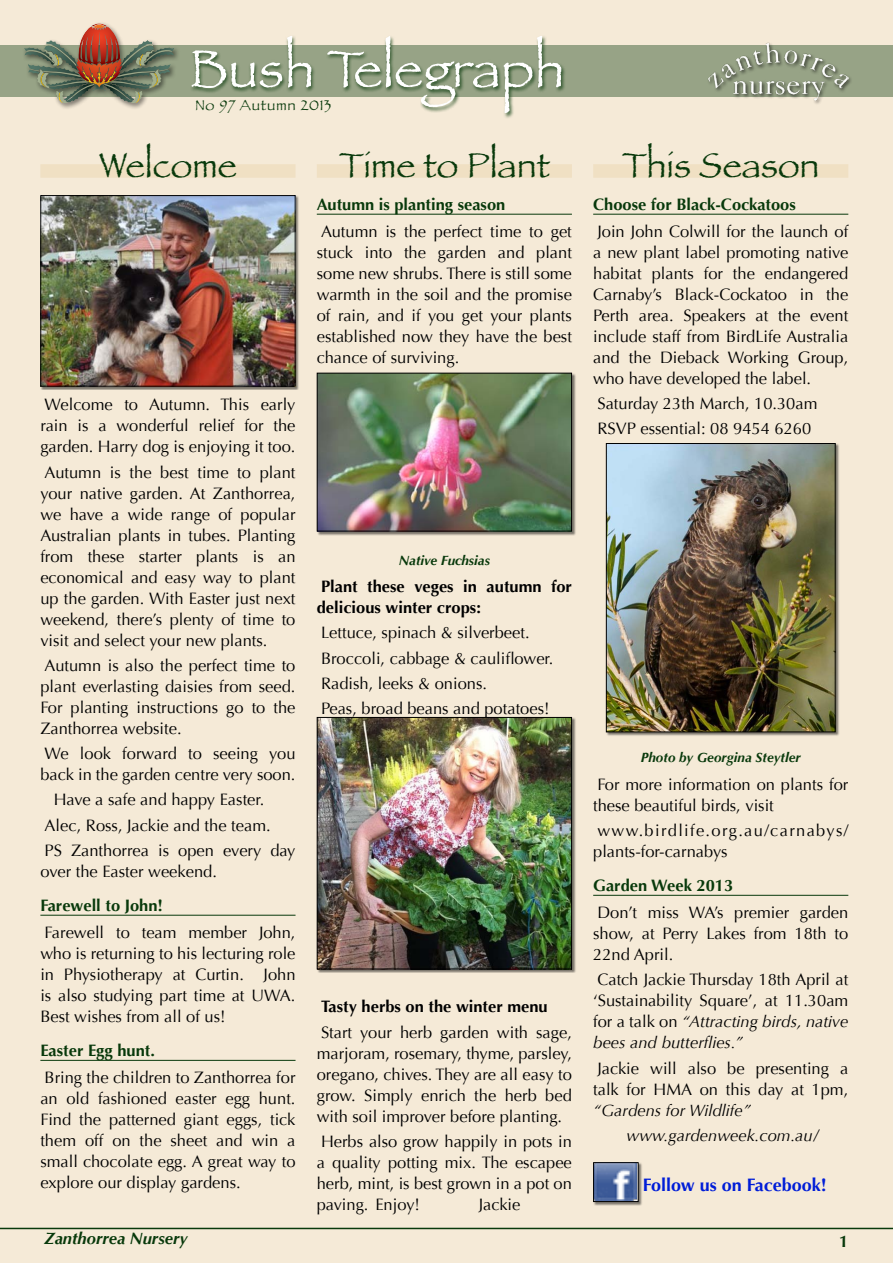
<style>
.page{position:relative;width:893px;height:1263px;background:#f5ead7}
.page>*{position:absolute;margin:0;border:0;box-sizing:border-box;transform-origin:0 0}
.t1{font:54px "Papyrus";color:#fff}
.t2{font:36px "Papyrus";color:#08390b}
.t3{font:700 18px "Optima";color:#001dd7}
.t4{font:16.5px/21px "Optima";color:#000;text-align:justify}
.t5{font:700 16.5px "Optima";color:#08390b}
.t6{font:700 16.5px/21px "Optima";color:#000}
.t7{font:16.5px/21px "Optima";letter-spacing:.08em;color:#000}
.t8{font:italic 16.5px/25.2px "Optima";color:#000}
.t9{font:italic 700 16.5px "Optima";color:#08390b}
.t10{font:15px "Papyrus";letter-spacing:.05em;color:#08390b}
.t11{font:italic 700 13.5px "Optima";color:#08390b}
.s1{font-style:italic}
</style>
<div class="page">
<hr style="left:317px;top:214px;width:255px;height:1px;background:#08390b">
<hr style="left:40px;top:915px;width:256px;height:1px;background:#08390b">
<hr style="left:40px;top:1060px;width:256px;height:1px;background:#08390b">
<hr style="left:593px;top:214px;width:255px;height:1px;background:#08390b">
<hr style="left:593px;top:895px;width:255px;height:1px;background:#08390b">
<div style="left:40px;top:164px;width:256px;height:14px;background:#f0e0c3"></div>
<div style="left:317px;top:164px;width:255px;height:14px;background:#f0e0c3"></div>
<div style="left:593px;top:164px;width:255px;height:14px;background:#f0e0c3"></div>
<hr style="left:0;top:1228px;width:893px;height:1px;background:#08390b">
<div style="left:0;top:46px;width:893px;height:51px;background:#97a386"></div>
<div style="left:190px;top:35px;width:376px;height:84px;background:#08390b;opacity:.75"></div>
<div style="left:707px;top:42px;width:145px;height:64px;background:#000;opacity:.75"></div>
<img style="left:707px;top:43px;width:141px;height:57px">
<div style="left:22px;top:21px;width:158px;height:89px;background:#000;opacity:.5"></div>
<svg style="left:24px;top:23px;width:150px;height:80px"></svg>
<div style="left:41px;top:195px;width:259px;height:195px;background:#000;opacity:.5"></div>
<img style="left:42px;top:197px;width:252px;height:188px">
<div style="left:40px;top:195px;width:256px;height:192px;border:1px solid #000"></div>
<div style="left:317px;top:373px;width:259px;height:162px;background:#000;opacity:.5"></div>
<img style="left:319px;top:375px;width:251px;height:154px">
<div style="left:317px;top:373px;width:255px;height:158px;border:1px solid #000"></div>
<div style="left:317px;top:717px;width:259px;height:256px;background:#000;opacity:.5"></div>
<img style="left:319px;top:719px;width:251px;height:248px">
<div style="left:317px;top:717px;width:255px;height:252px;border:1px solid #000"></div>
<div style="left:606px;top:443px;width:233px;height:293px;background:#000;opacity:.5"></div>
<img style="left:608px;top:445px;width:226px;height:285px">
<div style="left:606px;top:443px;width:230px;height:289px;border:1px solid #000"></div>
<div style="left:593px;top:1162px;width:49px;height:44px;background:#000;opacity:.5"></div>
<img style="left:595px;top:1164px;width:42px;height:36px">
<div style="left:593px;top:1162px;width:46px;height:40px;border:1px solid #000"></div>
<h1 class="t1" style="left:189px;top:36px;width:377px">Bush Telegraph</h1>
<p class="t10" style="left:195px;top:96px;width:138px">No 97 Autumn 2013</p>
<h2 class="t2" style="left:99px;top:143px;width:139px">Welcome</h2>
<h2 class="t2" style="left:339px;top:143px;width:212px">Time to Plant</h2>
<h2 class="t2" style="left:622px;top:143px;width:199px">This Season</h2>
<p class="t5" style="left:593px;top:197px;width:204px">Choose for Black-Cockatoos</p>
<p class="t4" style="left:593px;top:222px;width:257px">Join John Colwill for the launch of a new plant label promoting native habitat plants for the endangered Carnaby’s Black-Cockatoo in the Perth area. Speakers at the event include staff from BirdLife Australia and the Dieback Working Group, who have developed the label.</p>
<p class="t4" style="left:597px;top:393px;width:222px;line-height:25.2px">Saturday 23th March, 10.30am<br>RSVP essential: 08 9454 6260</p>
<p class="t5" style="left:317px;top:197px;width:190px">Autumn is planting season</p>
<p class="t4" style="left:317px;top:222px;width:257px">Autumn is the perfect time to get stuck into the garden and plant some new shrubs. There is still some warmth in the soil and the promise of rain, and if you get your plants established now they have the best chance of surviving.</p>
<p class="t4" style="left:40px;top:396px;width:257px">Welcome to Autumn. This early rain is a wonderful relief for the garden. Harry dog is enjoying it too.</p>
<p class="t4" style="left:40px;top:463px;width:257px">Autumn is the best time to plant your native garden. At Zanthorrea, we have a wide range of popular Australian plants in tubes. Planting from these starter plants is an economical and easy way to plant up the garden. With Easter just next weekend, there’s plenty of time to visit and select your new plants.</p>
<p class="t4" style="left:40px;top:656px;width:257px">Autumn is also the perfect time to plant everlasting daisies from seed.<br>For planting instructions go to the Zanthorrea website.</p>
<p class="t4" style="left:40px;top:744px;width:257px">We look forward to seeing you back in the garden centre very soon.</p>
<p class="t4" style="left:45px;top:789px;width:252px;line-height:25.2px;text-align:left;text-indent:9px">Have a safe and happy Easter.<br>Alec, Ross, Jackie and the team.<br>PS Zanthorrea is open every day</p>
<p class="t4" style="left:40px;top:862px;width:178px">over the Easter weekend.</p>
<p class="t5" style="left:40px;top:898px;width:124px">Farewell to John!</p>
<p class="t4" style="left:40px;top:923px;width:257px">Farewell to team member John, who is returning to his lecturing role in Physiotherapy at Curtin. John is also studying part time at UWA.<br>Best wishes from all of us!</p>
<p class="t5" style="left:40px;top:1043px;width:116px">Easter Egg hunt.</p>
<p class="t4" style="left:40px;top:1068px;width:257px">Bring the children to Zanthorrea for an old fashioned easter egg hunt.<br>Find the patterned giant eggs, tick them off on the sheet and win a small chocolate egg. A great way to explore our display gardens.</p>
<p class="t9" style="left:45px;top:1231px;width:145px">Zanthorrea Nursery</p>
<p class="t5" style="left:839px;top:1235px;width:11px">1</p>
<p class="t11" style="left:399px;top:554px;width:93px">Native Fuchsias</p>
<p class="t6" style="left:317px;top:578px;width:257px">Plant these veges in autumn for delicious winter crops:</p>
<p class="t4" style="left:321px;top:622px;width:234px;line-height:25.2px;text-align:left">Lettuce, spinach &amp; silverbeet.<br>Broccoli, cabbage &amp; cauliflower.<br>Radish, leeks &amp; onions.<br>Peas, broad beans and potatoes!</p>
<p class="t11" style="left:641px;top:752px;width:162px">Photo by Georgina Steytler</p>
<p class="t4" style="left:593px;top:775px;width:257px">For more information on plants for these beautiful birds, visit</p>
<p class="t7" style="left:593px;top:821px;width:257px">www.birdlife.org.au/carnabys/ plants-for-carnabys</p>
<p class="t5" style="left:593px;top:878px;width:142px">Garden Week 2013</p>
<p class="t4" style="left:593px;top:903px;width:257px">Don’t miss WA’s premier garden show, at Perry Lakes from 18th to 22nd April.</p>
<p class="t4" style="left:593px;top:971px;width:257px">Catch Jackie Thursday 18th April at ‘Sustainability Square’, at 11.30am for a talk on <span class="s1">“Attracting birds, native bees and butterflies.”</span></p>
<p class="t4" style="left:593px;top:1059px;width:257px">Jackie will also be presenting a talk for HMA on this day at 1pm,</p>
<p class="t8" style="left:627px;top:1097px;width:194px;text-indent:-33px">“Gardens for Wildlife” www.gardenweek.com.au/</p>
<p class="t3" style="left:643px;top:1178px;width:186px">Follow us on Facebook!</p>
<p class="t6" style="left:321px;top:998px;width:228px">Tasty herbs on the winter menu</p>
<p class="t4" style="left:317px;top:1023px;width:257px">Start your herb garden with sage, marjoram, rosemary, thyme, parsley, oregano, chives. They are all easy to grow. Simply enrich the herb bed with soil improver before planting.</p>
<p class="t4" style="left:317px;top:1132px;width:257px">Herbs also grow happily in pots in a quality potting mix. The escapee herb, mint, is best grown in a pot on paving. Enjoy!</p>
<p class="t4" style="left:479px;top:1195px;width:43px">Jackie</p>
</div>
